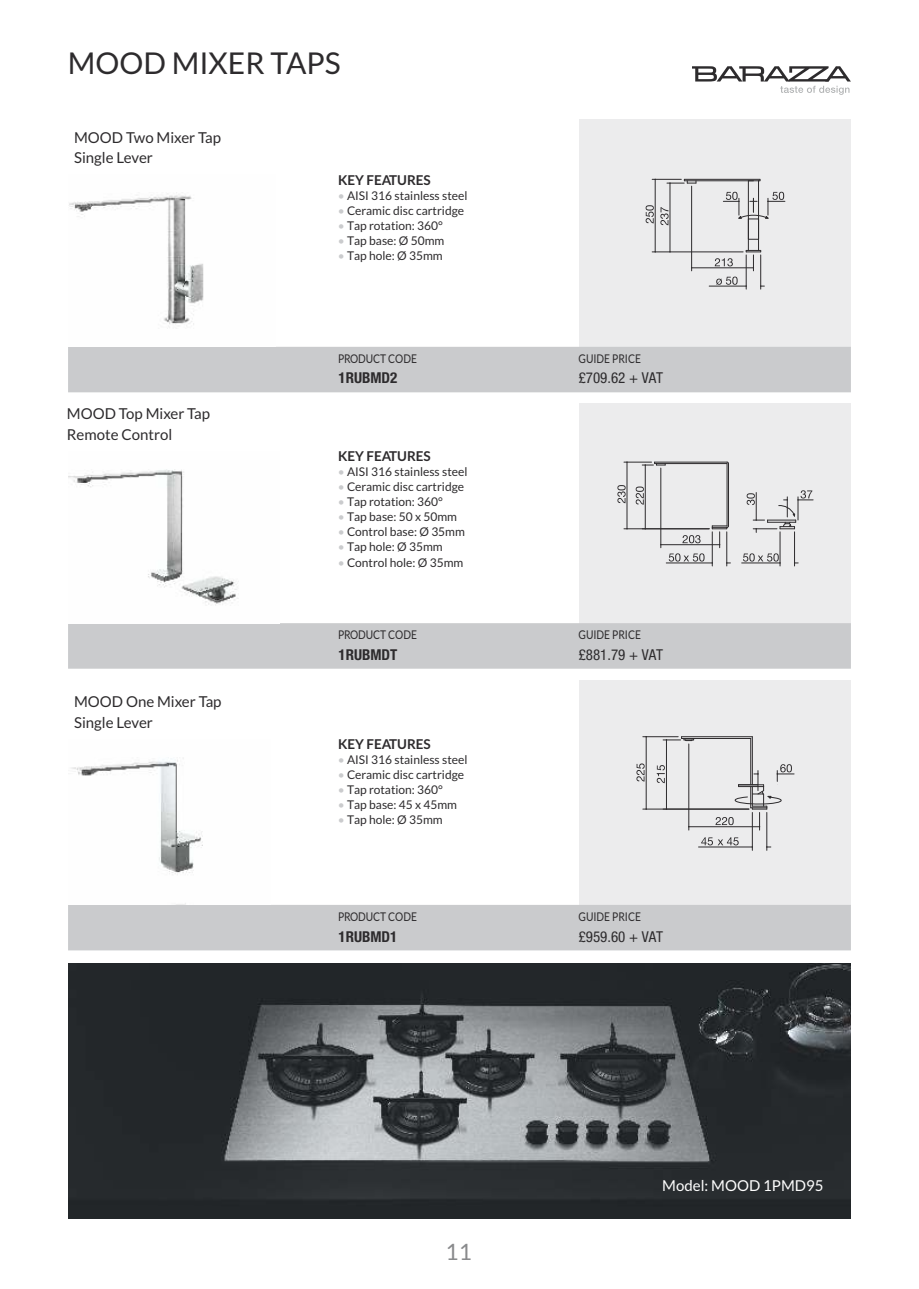
<style>
.page{position:relative;width:919px;height:1289px;background:#fff}
.page>*{position:absolute;margin:0;border:0;box-sizing:border-box;transform-origin:0 0}
.t1{font:30px "Lato";color:#2d2b2d}
.t2{font:22.5px "Lato";color:#898a8c}
.t3{font:15px/20.2px "Lato";color:#2d2b2d}
.t4{font:condensed 15px "Helvetica Neue LT";color:#2d2b2d}
.t5{font:700 condensed 15px "Helvetica Neue LT";color:#2d2b2d}
.t6{font:15px "Lato";color:#fefefe}
.t7{font:700 13.5px "Lato";color:#2d2b2d}
.t8{font:12px "Lato";color:#2d2b2d}
.t9{font:12px "Lato";color:#2d2b2d;scale:.85 1}
.s1{color:#cacbcd}
</style>
<div class="page">
<img style="left:68px;top:963px;width:782px;height:255px">
<svg style="left:692px;top:66px;width:158px;height:29px"></svg>
<div style="left:579px;top:120px;width:271px;height:228px;background:#ececed"></div>
<div style="left:68px;top:347px;width:782px;height:45px;background:#cacbcd"></div>
<img style="left:69px;top:192px;width:135px;height:136px">
<svg style="left:716px;top:276px;width:21px;height:9px"></svg>
<hr style="left:748px;top:181px;width:1px;height:69px;background:#2d2b2d">
<hr style="left:758px;top:181px;width:1px;height:69px;background:#2d2b2d">
<hr style="left:684px;top:179px;width:76px;height:1px;background:#2d2b2d">
<hr style="left:684px;top:180px;width:69px;height:1px;background:#2d2b2d">
<svg style="left:748px;top:179px;width:12px;height:2px"></svg>
<hr style="left:669px;top:183px;width:1px;height:69px;background:#2d2b2d">
<svg style="left:660px;top:207px;width:8px;height:18px"></svg>
<hr style="left:691px;top:186px;width:1px;height:85px;background:#2d2b2d">
<svg style="left:745px;top:250px;width:16px;height:21px"></svg>
<hr style="left:691px;top:267px;width:62px;height:1px;background:#2d2b2d">
<svg style="left:714px;top:258px;width:18px;height:8px"></svg>
<svg style="left:652px;top:179px;width:44px;height:5px"></svg>
<hr style="left:652px;top:252px;width:91px;height:1px;background:#2d2b2d">
<hr style="left:655px;top:179px;width:1px;height:73px;background:#2d2b2d">
<svg style="left:645px;top:205px;width:8px;height:18px"></svg>
<svg style="left:723px;top:192px;width:61px;height:48px"></svg>
<hr style="left:745px;top:255px;width:1px;height:34px;background:#2d2b2d">
<hr style="left:760px;top:255px;width:1px;height:34px;background:#2d2b2d">
<hr style="left:709px;top:286px;width:37px;height:1px;background:#2d2b2d">
<div style="left:579px;top:680px;width:271px;height:226px;background:#ececed"></div>
<div style="left:68px;top:904px;width:782px;height:46px;background:#cacbcd"></div>
<img style="left:71px;top:758px;width:132px;height:146px">
<hr style="left:681px;top:736px;width:71px;height:1px;background:#2d2b2d">
<hr style="left:752px;top:736px;width:1px;height:48px;background:#2d2b2d">
<hr style="left:750px;top:738px;width:1px;height:46px;background:#2d2b2d">
<hr style="left:681px;top:738px;width:69px;height:1px;background:#2d2b2d">
<svg style="left:663px;top:736px;width:31px;height:5px"></svg>
<hr style="left:666px;top:740px;width:1px;height:69px;background:#2d2b2d">
<svg style="left:656px;top:765px;width:8px;height:18px"></svg>
<hr style="left:642px;top:736px;width:36px;height:1px;background:#2d2b2d">
<hr style="left:642px;top:808px;width:107px;height:1px;background:#2d2b2d">
<hr style="left:646px;top:736px;width:1px;height:73px;background:#2d2b2d">
<svg style="left:636px;top:763px;width:8px;height:18px"></svg>
<hr style="left:688px;top:744px;width:1px;height:86px;background:#2d2b2d">
<hr style="left:688px;top:826px;width:71px;height:1px;background:#2d2b2d">
<hr style="left:752px;top:812px;width:1px;height:38px;background:#2d2b2d">
<hr style="left:766px;top:812px;width:1px;height:38px;background:#2d2b2d">
<hr style="left:698px;top:846px;width:54px;height:1px;background:#2d2b2d">
<svg style="left:701px;top:837px;width:37px;height:8px"></svg>
<svg style="left:715px;top:764px;width:79px;height:66px"></svg>
<div style="left:579px;top:403px;width:271px;height:221px;background:#ececed"></div>
<div style="left:68px;top:623px;width:782px;height:45px;background:#cacbcd"></div>
<img style="left:68px;top:469px;width:171px;height:137px">
<hr style="left:654px;top:462px;width:73px;height:1px;background:#2d2b2d">
<hr style="left:728px;top:463px;width:1px;height:63px;background:#2d2b2d">
<hr style="left:726px;top:463px;width:1px;height:63px;background:#2d2b2d">
<hr style="left:654px;top:463px;width:73px;height:1px;background:#2d2b2d">
<hr style="left:660px;top:468px;width:1px;height:79px;background:#2d2b2d">
<svg style="left:712px;top:525px;width:17px;height:22px"></svg>
<hr style="left:660px;top:544px;width:59px;height:1px;background:#2d2b2d">
<svg style="left:682px;top:535px;width:18px;height:8px"></svg>
<hr style="left:624px;top:528px;width:85px;height:1px;background:#2d2b2d">
<hr style="left:626px;top:462px;width:1px;height:67px;background:#2d2b2d">
<svg style="left:617px;top:485px;width:8px;height:18px"></svg>
<svg style="left:624px;top:461px;width:41px;height:5px"></svg>
<hr style="left:645px;top:465px;width:1px;height:64px;background:#2d2b2d">
<svg style="left:635px;top:486px;width:8px;height:18px"></svg>
<hr style="left:712px;top:532px;width:1px;height:34px;background:#2d2b2d">
<hr style="left:726px;top:532px;width:1px;height:34px;background:#2d2b2d">
<hr style="left:666px;top:562px;width:46px;height:1px;background:#2d2b2d">
<svg style="left:668px;top:553px;width:36px;height:8px"></svg>
<hr style="left:779px;top:532px;width:1px;height:34px;background:#2d2b2d">
<hr style="left:794px;top:532px;width:1px;height:34px;background:#2d2b2d">
<hr style="left:741px;top:562px;width:39px;height:1px;background:#2d2b2d">
<svg style="left:743px;top:553px;width:37px;height:10px"></svg>
<svg style="left:746px;top:490px;width:67px;height:42px"></svg>
<h1 class="t1" style="left:68px;top:49px;width:274px">MOOD MIXER TAPS</h1>
<p class="t3" style="left:74px;top:128px;width:148px">MOOD Two Mixer Tap<br>Single Lever</p>
<p class="t3" style="left:67px;top:404px;width:145px">MOOD Top Mixer Tap<br>Remote Control</p>
<p class="t3" style="left:74px;top:692px;width:149px">MOOD One Mixer Tap<br>Single Lever</p>
<p class="t7" style="left:338px;top:174px;width:94px">KEY FEATURES</p>
<p class="t8" style="left:338px;top:190px;width:131px"><span class="s1">•</span> AISI 316 stainless steel</p>
<p class="t8" style="left:338px;top:205px;width:128px"><span class="s1">•</span> Ceramic disc cartridge</p>
<p class="t8" style="left:338px;top:220px;width:107px"><span class="s1">•</span> Tap rotation: 360°</p>
<p class="t8" style="left:338px;top:235px;width:108px"><span class="s1">•</span> Tap base: Ø 50mm</p>
<p class="t8" style="left:338px;top:250px;width:106px"><span class="s1">•</span> Tap hole: Ø 35mm</p>
<p class="t9" style="left:338px;top:353px;width:94px">PRODUCT CODE</p>
<p class="t5" style="left:338px;top:369px;width:60px">1RUBMD2</p>
<p class="t7" style="left:338px;top:450px;width:94px">KEY FEATURES</p>
<p class="t8" style="left:338px;top:466px;width:131px"><span class="s1">•</span> AISI 316 stainless steel</p>
<p class="t8" style="left:338px;top:481px;width:128px"><span class="s1">•</span> Ceramic disc cartridge</p>
<p class="t8" style="left:338px;top:496px;width:107px"><span class="s1">•</span> Tap rotation: 360°</p>
<p class="t8" style="left:338px;top:511px;width:121px"><span class="s1">•</span> Tap base: 50 x 50mm</p>
<p class="t8" style="left:338px;top:526px;width:129px"><span class="s1">•</span> Control base: Ø 35mm</p>
<p class="t8" style="left:338px;top:557px;width:127px"><span class="s1">•</span> Control hole: Ø 35mm</p>
<p class="t8" style="left:338px;top:542px;width:106px"><span class="s1">•</span> Tap hole: Ø 35mm</p>
<p class="t9" style="left:338px;top:629px;width:94px">PRODUCT CODE</p>
<p class="t5" style="left:338px;top:645px;width:60px">1RUBMDT</p>
<p class="t7" style="left:338px;top:738px;width:94px">KEY FEATURES</p>
<p class="t8" style="left:338px;top:754px;width:131px"><span class="s1">•</span> AISI 316 stainless steel</p>
<p class="t8" style="left:338px;top:769px;width:128px"><span class="s1">•</span> Ceramic disc cartridge</p>
<p class="t8" style="left:338px;top:784px;width:107px"><span class="s1">•</span> Tap rotation: 360°</p>
<p class="t8" style="left:338px;top:799px;width:121px"><span class="s1">•</span> Tap base: 45 x 45mm</p>
<p class="t8" style="left:338px;top:814px;width:106px"><span class="s1">•</span> Tap hole: Ø 35mm</p>
<p class="t9" style="left:338px;top:911px;width:94px">PRODUCT CODE</p>
<p class="t5" style="left:338px;top:927px;width:60px">1RUBMD1</p>
<h2 class="t2" style="left:445px;top:1241px;width:28px">11</h2>
<p class="t9" style="left:578px;top:353px;width:75px">GUIDE PRICE</p>
<p class="t4" style="left:578px;top:369px;width:86px">£709.62 + VAT</p>
<p class="t9" style="left:578px;top:629px;width:75px">GUIDE PRICE</p>
<p class="t4" style="left:578px;top:645px;width:86px">£881.79 + VAT</p>
<p class="t9" style="left:578px;top:911px;width:75px">GUIDE PRICE</p>
<p class="t4" style="left:578px;top:927px;width:86px">£959.60 + VAT</p>
<p class="t6" style="left:662px;top:1178px;width:163px">Model: MOOD 1PMD95</p>
</div>
